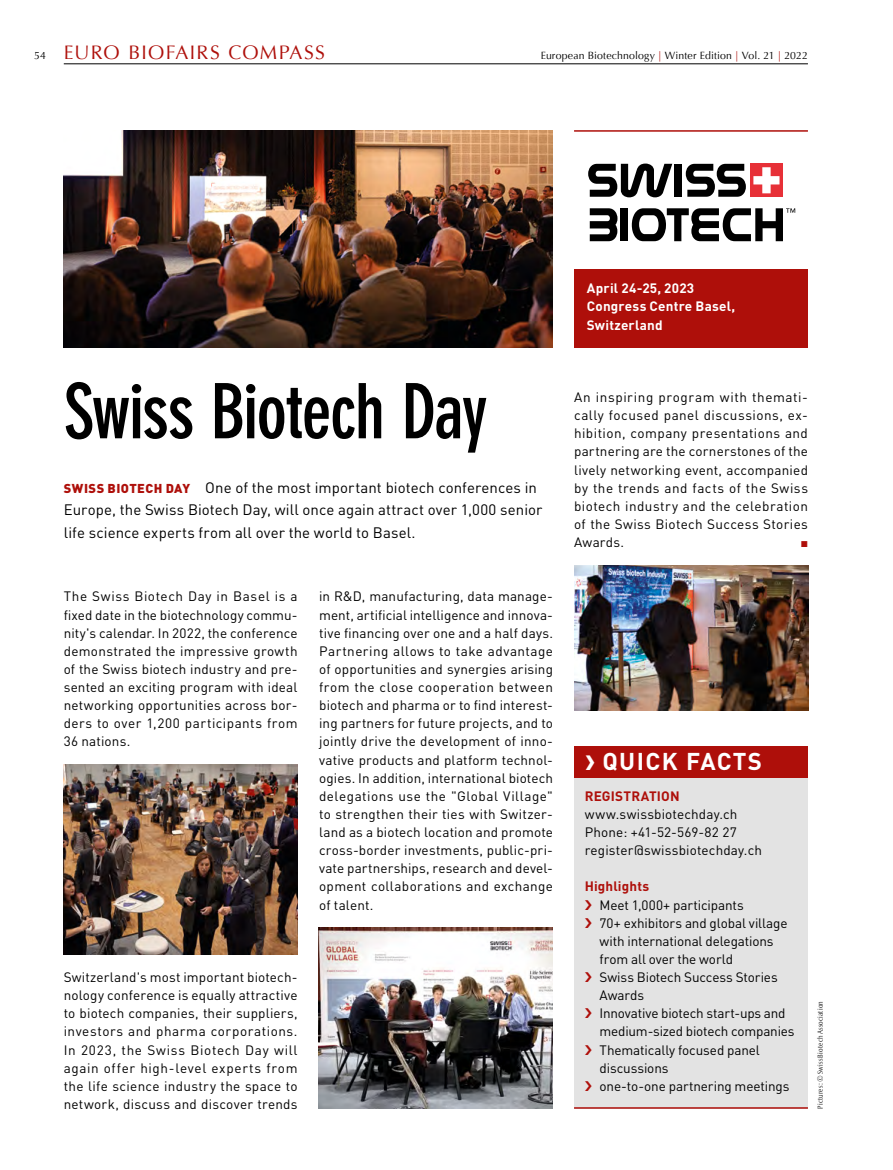
<style>
.page{position:relative;width:893px;height:1170px;background:#fff}
.page>*{position:absolute;margin:0;border:0;box-sizing:border-box;transform-origin:0 0}
.EBM_2017_Spezial_ÜS{font:700 condensed 75px "DIN Neuzeit Grotesk";letter-spacing:-.025em;color:#000}
.t1{font:700 24px "DIN";letter-spacing:.06em;color:#fff}
.t2{font:19.5px "Optima";letter-spacing:.065em;color:#ae0f0a}
.EBM_2017_Spezial_Ein{font:15px/22.5px "DIN";letter-spacing:.005em;color:#000}
.EBM_2017_Spezial_Fli{font:13.5px/18.1px "DIN";letter-spacing:.01em;color:#000;text-align:justify}
.EBM_2017_Spezial_Fli-2{font:13.5px/18.1px "DIN";letter-spacing:-.01em;color:#000}
.EBM_2017_Spezial_Fli-3{font:13.5px/18.1px "DIN";letter-spacing:-.015em;color:#000}
.t3{font:700 13.5px "DIN";letter-spacing:.015em;color:#fff}
.t4{font:700 13.5px "DIN";letter-spacing:.01em;color:#ae0f0a}
.t5{font:10.5px "Optima";letter-spacing:.01em;color:#000}
.EBM_2017_Spezial_Fli-4{font:8.7px "European Pi Three";color:#ae0f0a}
.EBM_2017_Bildnachwei{font:300 condensed 7.5px "Optima Nova LT Pro";letter-spacing:.025em;color:#000}
.s1{font-size:10.5px;color:#000}
.s2{color:#ae0f0a}
.s3{font-weight:900;font-size:12.75px;color:#ae0f0a}
.s4{font-family:"Interstate";font-size:27.75px}
</style>
<div class="page">
<hr style="left:64px;top:63px;width:744px;height:1px;background:#000">
<img style="left:64px;top:130px;width:489px;height:217px">
<hr style="left:574px;top:130px;width:234px;height:2px;background:#ae0f0a">
<div style="left:574px;top:269px;width:234px;height:78px;background:#ae0f0a"></div>
<div style="left:574px;top:777px;width:234px;height:331px;background:#e3e3e3"></div>
<div style="left:574px;top:746px;width:234px;height:31px;background:#ae0f0a"></div>
<hr style="left:574px;top:1107px;width:234px;height:1px;background:#ae0f0a">
<svg style="left:588px;top:163px;width:84px;height:34px"></svg>
<div style="left:675px;top:164px;width:7px;height:33px;background:#000"></div>
<svg style="left:686px;top:164px;width:60px;height:33px"></svg>
<svg style="left:590px;top:208px;width:27px;height:33px"></svg>
<div style="left:621px;top:208px;width:7px;height:33px;background:#000"></div>
<div style="left:750px;top:164px;width:33px;height:33px;background:#e73037"></div>
<svg style="left:753px;top:167px;width:26px;height:26px"></svg>
<svg style="left:632px;top:208px;width:163px;height:33px"></svg>
<img style="left:64px;top:764px;width:234px;height:190px">
<img style="left:319px;top:927px;width:234px;height:181px">
<img style="left:574px;top:565px;width:234px;height:145px">
<h3 class="t2" style="left:34px;top:41px;width:292px"><span class="s1">54</span> EURO BIOFAIRS COMPASS</h3>
<p class="t5" style="left:541px;top:50px;width:269px">European Biotechnology <span class="s2">|</span> Winter Edition <span class="s2">|</span> Vol. 21 <span class="s2">|</span> 2022</p>
<p class="EBM_2017_Spezial_ÜS" style="left:64px;top:368px;width:426px">Swiss Biotech Day</p>
<p class="EBM_2017_Spezial_Ein" style="left:64px;top:475px;width:480px"><span class="s3">SWISS BIOTECH DAY</span> One of the most important biotech conferences in<br>Europe, the Swiss Biotech Day, will once again attract over 1,000 senior life science experts from all over the world to Basel.</p>
<p class="EBM_2017_Spezial_Fli" style="left:64px;top:587px;width:235px">The Swiss Biotech Day in Basel is a fixed date in the biotechnology commu&shy;nity's calendar. In 2022, the conference demonstrated the impressive growth of the Swiss biotech industry and pre&shy;sented an exciting program with ideal networking opportunities across bor&shy;ders to over 1,200 participants from 36 nations.</p>
<p class="EBM_2017_Spezial_Fli" style="left:319px;top:587px;width:235px">in R&amp;D, manufacturing, data manage&shy;ment, artificial intelligence and innova&shy;tive financing over one and a half days.<br>Partnering allows to take advantage of opportunities and synergies arising from the close cooperation between biotech and pharma or to find interest&shy;ing partners for future projects, and to jointly drive the development of inno&shy;vative products and platform technol&shy;ogies. In addition, international biotech delegations use the "Global Village" to strengthen their ties with Switzer&shy;land as a biotech location and promote cross-border investments, public-pri&shy;vate partnerships, research and devel&shy;opment collaborations and exchange of talent.</p>
<p class="EBM_2017_Spezial_Fli" style="left:64px;top:967px;width:235px">Switzerland's most important biotech&shy;nology conference is equally attractive to biotech companies, their suppliers, investors and pharma corporations.<br>In 2023, the Swiss Biotech Day will again offer high-level experts from the life science industry the space to network, discuss and discover trends</p>
<p class="t3" style="left:587px;top:279px;width:109px">April 24-25, 2023</p>
<p class="t3" style="left:587px;top:298px;width:150px">Congress Centre Basel,</p>
<p class="t3" style="left:587px;top:316px;width:77px">Switzerland</p>
<p class="EBM_2017_Spezial_Fli" style="left:574px;top:388px;width:235px">An inspiring program with themati&shy;cally focused panel discussions, ex&shy;hibition, company presentations and partnering are the cornerstones of the lively networking event, accompanied by the trends and facts of the Swiss biotech industry and the celebration of the Swiss Biotech Success Stories Awards.</p>
<p class="EBM_2017_Spezial_Fli-4" style="left:801px;top:538px;width:9px">L</p>
<p class="t1" style="left:585px;top:746px;width:179px"><span class="s4">›</span> QUICK FACTS</p>
<p class="t4" style="left:585px;top:787px;width:96px">REGISTRATION</p>
<p class="EBM_2017_Spezial_Fli" style="left:585px;top:804px;width:154px">www.swissbiotechday.ch</p>
<p class="EBM_2017_Spezial_Fli" style="left:585px;top:822px;width:154px">Phone: +41-52-569-82 27</p>
<p class="EBM_2017_Spezial_Fli" style="left:585px;top:840px;width:179px">register@swissbiotechday.ch</p>
<p class="t4" style="left:585px;top:877px;width:66px">Highlights</p>
<p class="EBM_2017_Spezial_Fli-2" style="left:600px;top:895px;width:146px">Meet 1,000+ participants</p>
<p class="EBM_2017_Spezial_Fli-2" style="left:600px;top:913px;width:190px">70+ exhibitors and global village with international delegations from all over the world</p>
<p class="EBM_2017_Spezial_Fli-2" style="left:600px;top:967px;width:180px">Swiss Biotech Success Stories<br>Awards</p>
<p class="EBM_2017_Spezial_Fli-3" style="left:600px;top:1003px;width:197px">Innovative biotech start-ups and medium-sized biotech companies</p>
<p class="EBM_2017_Spezial_Fli-2" style="left:600px;top:1040px;width:162px">Thematically focused panel discussions</p>
<p class="EBM_2017_Spezial_Fli-2" style="left:600px;top:1076px;width:191px">one-to-one partnering meetings</p>
<p class="EBM_2017_Bildnachwei" style="left:816px;top:1108px;width:109px;rotate:-90deg">Pictures: © Swiss Biotech Association</p>
</div>
